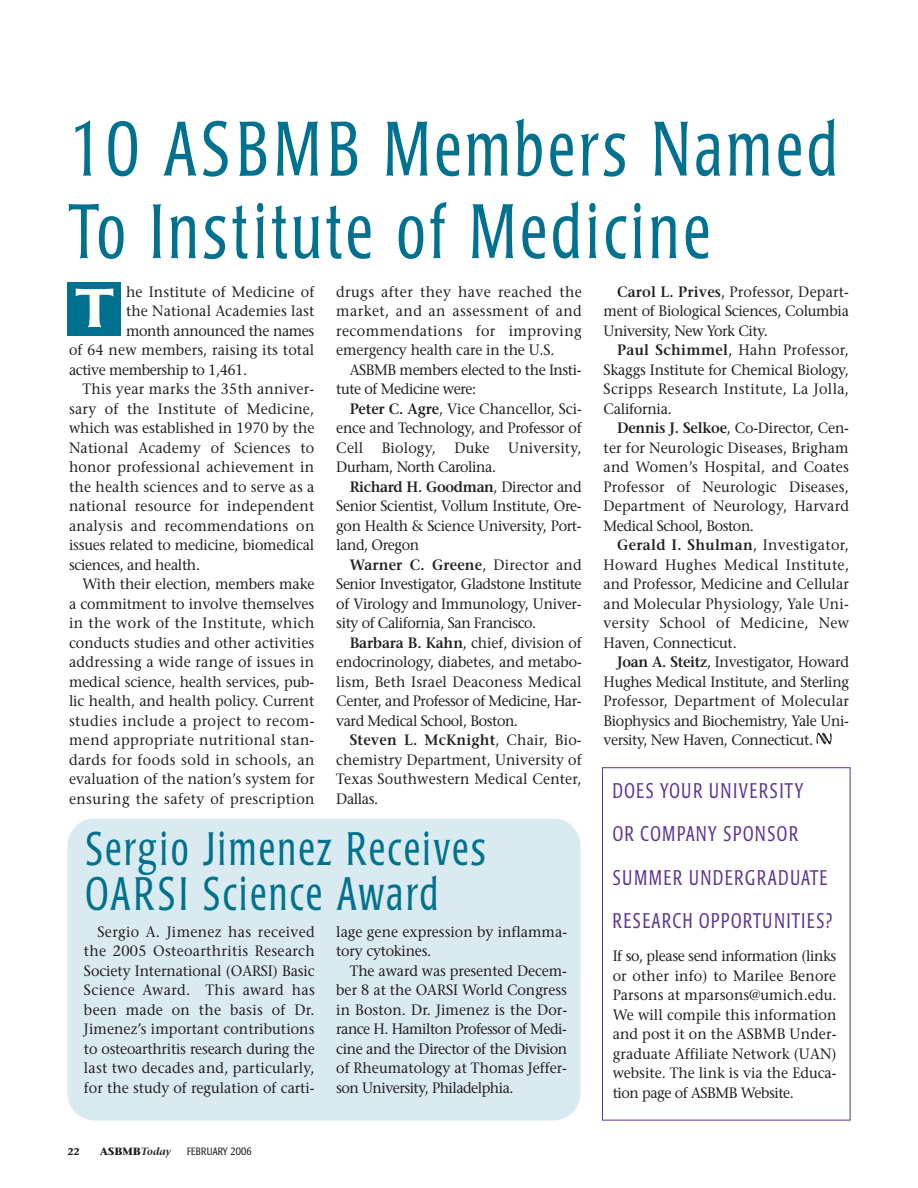
<style>
.page{position:relative;width:918px;height:1188px;background:#fff}
.page>*{position:absolute;margin:0;border:0;box-sizing:border-box;transform-origin:0 0}
.t1{font:300 condensed 76.5px/82.5px "Poppl Laudatio";letter-spacing:.075em;color:#00718e;scale:.85 1}
.t2{font:500 54px "Poppl Laudatio";color:#fff;scale:1.1 1}
.t3{font:300 condensed 46.5px/45px "Poppl Laudatio";letter-spacing:.075em;color:#00718e;scale:.85 1}
.t4{font:300 condensed 21px/43.5px "Poppl Laudatio";letter-spacing:.095em;color:#5d3494;scale:.85 1}
.t5{font:15px/19.5px "Stone Serif";color:#231f20;text-align:justify;scale:.95 1}
.t6{font:15px "Stone Serif";letter-spacing:.03em;color:#231f20;scale:.95 1}
.t7{font:15px/19.5px "Stone Serif";letter-spacing:-.03em;color:#231f20;scale:.95 1}
.t8{font:15px "Stone Serif";letter-spacing:.02em;color:#231f20;scale:.95 1}
.t9{font:15px "Stone Serif";letter-spacing:-.025em;color:#231f20;scale:.95 1}
.t10{font:300 condensed 10.5px "Poppl Laudatio";letter-spacing:.02em;color:#231f20}
.t11{font:700 10.5px "Stone Serif";color:#231f20}
.t12{font:700 9.75px "Stone Serif";color:#231f20}
.s1{font-weight:600}
.s2{font-weight:600;font-style:italic}
</style>
<div class="page">
<div style="left:68px;top:819px;width:512px;height:301px;background:#d9eaf0;border-radius:27px"></div>
<svg style="left:816px;top:733px;width:16px;height:12px"></svg>
<div style="left:68px;top:282px;width:54px;height:54px;background:#00718e"></div>
<div style="left:602px;top:767px;width:248px;height:353px;border:1px solid #5d3494"></div>
<h1 class="t1" style="left:69px;top:114px;width:905px">10 ASBMB Members Named<br>To Institute of Medicine</h1>
<p class="t5" style="left:126px;top:283px;width:200px">he Institute of Medicine of</p>
<p class="t5" style="left:126px;top:303px;width:200px">the National Academies last</p>
<p class="t7" style="left:126px;top:322px;width:200px">month announced the names</p>
<p class="t5" style="left:69px;top:342px;width:260px">of 64 new members, raising its total</p>
<p class="t7" style="left:69px;top:361px;width:189px">active membership to 1,461.</p>
<p class="t5" style="left:83px;top:381px;width:246px">This year marks the 35th anniver-</p>
<p class="t5" style="left:69px;top:400px;width:260px">sary of the Institute of Medicine,</p>
<p class="t5" style="left:69px;top:420px;width:260px">which was established in 1970 by the</p>
<p class="t5" style="left:69px;top:439px;width:260px">National Academy of Sciences to</p>
<p class="t5" style="left:69px;top:459px;width:260px">honor professional achievement in</p>
<p class="t5" style="left:69px;top:478px;width:260px">the health sciences and to serve as a</p>
<p class="t5" style="left:69px;top:498px;width:260px">national resource for independent</p>
<p class="t5" style="left:69px;top:517px;width:260px">analysis and recommendations on</p>
<p class="t5" style="left:69px;top:537px;width:260px">issues related to medicine, biomedical</p>
<p class="t9" style="left:69px;top:559px;width:140px">sciences, and health.</p>
<p class="t5" style="left:83px;top:576px;width:246px">With their election, members make</p>
<p class="t5" style="left:69px;top:595px;width:260px">a commitment to involve themselves</p>
<p class="t6" style="left:69px;top:617px;width:260px">in the work of the Institute, which</p>
<p class="t5" style="left:69px;top:634px;width:260px">conducts studies and other activities</p>
<p class="t8" style="left:69px;top:656px;width:260px">addressing a wide range of issues in</p>
<p class="t5" style="left:69px;top:673px;width:260px">medical science, health services, pub-</p>
<p class="t5" style="left:69px;top:693px;width:260px">lic health, and health policy. Current</p>
<p class="t6" style="left:69px;top:715px;width:260px">studies include a project to recom-</p>
<p class="t6" style="left:69px;top:734px;width:260px">mend appropriate nutritional stan-</p>
<p class="t6" style="left:69px;top:754px;width:260px">dards for foods sold in schools, an</p>
<p class="t5" style="left:69px;top:771px;width:260px">evaluation of the nation’s system for</p>
<p class="t6" style="left:69px;top:793px;width:260px">ensuring the safety of prescription</p>
<h2 class="t2" style="left:75px;top:287px;width:36px">T</h2>
<p class="t5" style="left:336px;top:283px;width:260px">drugs after they have reached the market, and an assessment of and recommendations for improving emergency health care in the U.S.</p>
<p class="t7" style="left:336px;top:361px;width:260px;text-indent:14px">ASBMB members elected to the Insti&shy;tute of Medicine were:</p>
<p class="t5" style="left:336px;top:400px;width:260px;text-indent:13px"><span class="s1">Peter C. Agre</span>, Vice Chancellor, Sci&shy;ence and Technology, and Professor of Cell Biology, Duke University, Durham, North Carolina.</p>
<p class="t5" style="left:336px;top:478px;width:260px;text-indent:13px"><span class="s1">Richard H. Goodman</span>, Director and Senior Scientist, Vollum Institute, Ore&shy;gon Health &amp; Science University, Port&shy;land, Oregon</p>
<p class="t5" style="left:336px;top:556px;width:260px;text-indent:14px"><span class="s1">Warner C. Greene</span>, Director and Senior Investigator, Gladstone Institute of Virology and Immunology, Univer&shy;sity of California, San Francisco.</p>
<p class="t5" style="left:336px;top:634px;width:260px;text-indent:13px"><span class="s1">Barbara B. Kahn</span>, chief, division of endocrinology, diabetes, and metabo&shy;lism, Beth Israel Deaconess Medical Center, and Professor of Medicine, Har&shy;vard Medical School, Boston.</p>
<p class="t5" style="left:336px;top:732px;width:260px;text-indent:14px"><span class="s1">Steven L. McKnight</span>, Chair, Bio&shy;chemistry Department, University of Texas Southwestern Medical Center, Dallas.</p>
<h3 class="t3" style="left:85px;top:830px;width:473px">Sergio Jimenez Receives<br>OARSI Science Award</h3>
<p class="t5" style="left:84px;top:923px;width:245px;text-indent:14px">Sergio A. Jimenez has received the 2005 Osteoarthritis Research Society International (OARSI) Basic Science Award. This award has been made on the basis of Dr.<br>Jimenez’s important contributions to osteoarthritis research during the last two decades and, particularly, for the study of regulation of carti-</p>
<p class="t5" style="left:336px;top:923px;width:245px">lage gene expression by inflamma&shy;tory cytokines.</p>
<p class="t5" style="left:336px;top:962px;width:245px;text-indent:14px">The award was presented Decem&shy;ber 8 at the OARSI World Congress in Boston. Dr. Jimenez is the Dor&shy;rance H. Hamilton Professor of Medi&shy;cine and the Director of the Division of Rheumatology at Thomas Jeffer&shy;son University, Philadelphia.</p>
<p class="t12" style="left:68px;top:1148px;width:14px">22</p>
<p class="t11" style="left:100px;top:1148px;width:73px">ASBMB<span class="s2">Today</span></p>
<p class="t10" style="left:187px;top:1148px;width:66px">FEBRUARY 2006</p>
<p class="t5" style="left:604px;top:283px;width:260px;text-indent:14px"><span class="s1">Carol L. Prives</span>, Professor, Depart&shy;ment of Biological Sciences, Columbia University, New York City.</p>
<p class="t5" style="left:604px;top:342px;width:260px;text-indent:14px"><span class="s1">Paul Schimmel</span>, Hahn Professor, Skaggs Institute for Chemical Biology, Scripps Research Institute, La Jolla, California.</p>
<p class="t5" style="left:604px;top:420px;width:260px;text-indent:13px"><span class="s1">Dennis J. Selkoe</span>, Co-Director, Cen&shy;ter for Neurologic Diseases, Brigham and Women’s Hospital, and Coates Professor of Neurologic Diseases, Department of Neurology, Harvard Medical School, Boston.</p>
<p class="t5" style="left:604px;top:537px;width:260px;text-indent:13px"><span class="s1">Gerald I. Shulman</span>, Investigator, Howard Hughes Medical Institute, and Professor, Medicine and Cellular and Molecular Physiology, Yale Uni&shy;versity School of Medicine, New Haven, Connecticut.</p>
<p class="t5" style="left:604px;top:654px;width:260px;text-indent:13px"><span class="s1">Joan A. Steitz</span>, Investigator, Howard Hughes Medical Institute, and Sterling Professor, Department of Molecular Biophysics and Biochemistry, Yale Uni&shy;versity, New Haven, Connecticut.</p>
<h3 class="t4" style="left:613px;top:770px;width:260px">DOES YOUR UNIVERSITY<br>OR COMPANY SPONSOR<br>SUMMER UNDERGRADUATE<br>RESEARCH OPPORTUNITIES?</h3>
<p class="t5" style="left:613px;top:948px;width:237px">If so, please send information (links or other info) to Marilee Benore Parsons at mparsons@umich.edu.<br>We will compile this information and post it on the ASBMB Under&shy;graduate Affiliate Network (UAN) website. The link is via the Educa&shy;tion page of ASBMB Website.</p>
</div>
